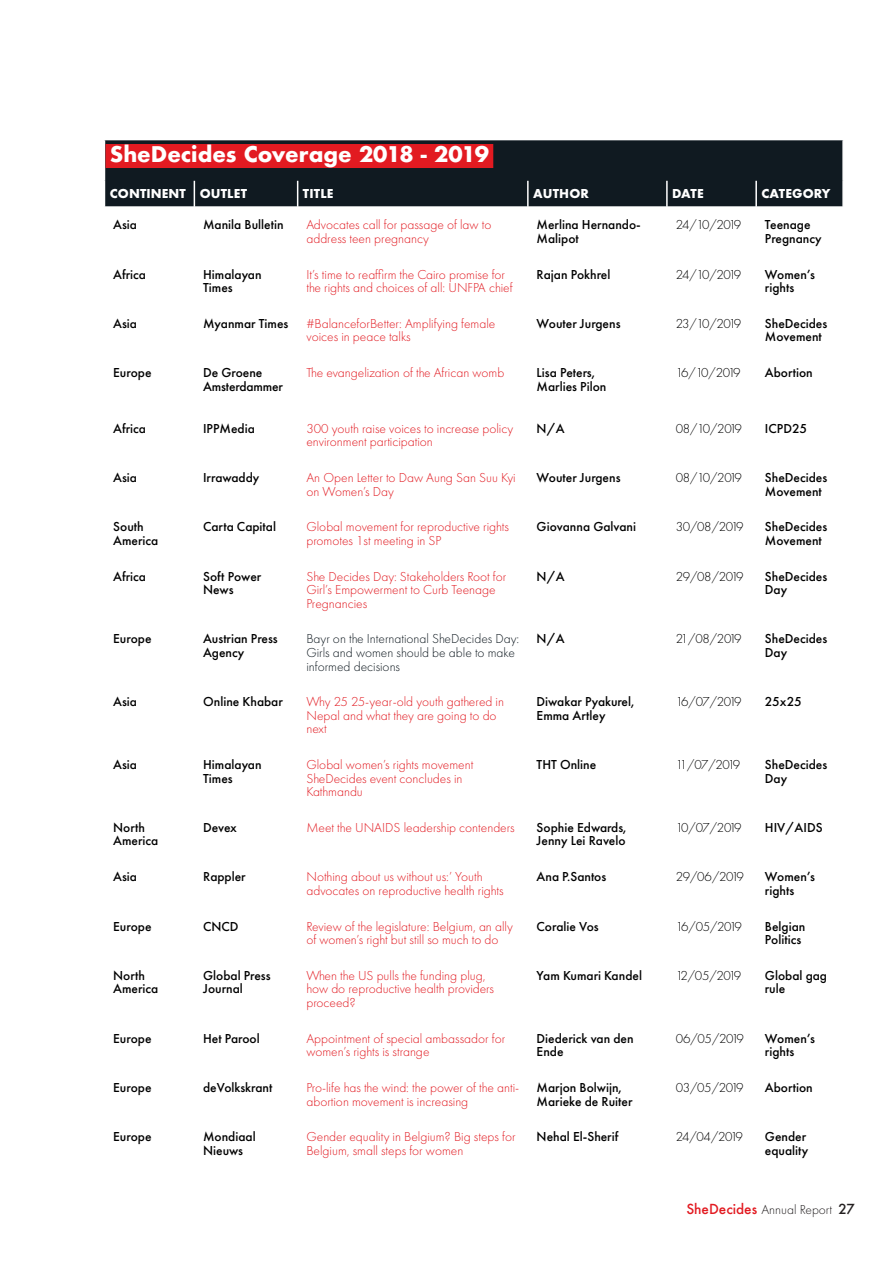
<style>
.page{position:relative;width:893px;height:1263px;background:#fff}
.page>*{position:absolute;margin:0;border:0;box-sizing:border-box;transform-origin:0 0}
.SubHeaders{font:700 21px "Futura";color:#fff}
.Footnote{font:300 13.5px/13.5px "Futura PT";color:#e21a21}
.Footnote-2{font:500 13.5px/13.5px "Futura PT";color:#000}
.Footnote-3{font:300 13.5px "Futura PT";letter-spacing:-.135em;color:#000}
.Footnote-4{font:300 13.5px/13.5px "Futura PT";color:#101a21}
.Footnote-5{font:700 13.5px "Futura PT";letter-spacing:.01em;color:#fff}
.t1{font:300 13.5px "Futura PT";color:#231f20}
.s1{font-family:"Futura";font-weight:500;color:#e21a21}
.s2{font-family:"Futura";font-weight:500}
</style>
<div class="page">
<div style="left:105px;top:140px;width:737px;height:66px;background:#101a21"></div>
<svg style="left:194px;top:181px;width:1px;height:25px"></svg>
<svg style="left:297px;top:181px;width:1px;height:25px"></svg>
<hr style="left:527px;top:181px;width:2px;height:25px;background:#fff">
<hr style="left:666px;top:181px;width:2px;height:25px;background:#fff">
<hr style="left:755px;top:181px;width:2px;height:25px;background:#fff">
<div style="left:106px;top:144px;width:387px;height:24px;background:#e21a21"></div>
<p class="SubHeaders" style="left:110px;top:139px;width:381px">SheDecides Coverage 2018 - 2019</p>
<p class="Footnote-5" style="left:110px;top:185px;width:78px">CONTINENT</p>
<p class="Footnote-5" style="left:200px;top:185px;width:49px">OUTLET</p>
<p class="Footnote-5" style="left:303px;top:185px;width:32px">TITLE</p>
<p class="Footnote-5" style="left:533px;top:185px;width:57px">AUTHOR</p>
<p class="Footnote-5" style="left:672px;top:185px;width:33px">DATE</p>
<p class="Footnote-5" style="left:761px;top:185px;width:70px">CATEGORY</p>
<p class="Footnote-2" style="left:113px;top:218px;width:25px">Asia</p>
<p class="Footnote-2" style="left:203px;top:218px;width:82px">Manila Bulletin</p>
<p class="Footnote" style="left:306px;top:218px;width:187px">Advocates call for passage of law to address teen pregnancy</p>
<p class="Footnote-2" style="left:537px;top:218px;width:106px">Merlina Hernando-<br>Malipot</p>
<p class="Footnote-3" style="left:676px;top:217px;width:67px">24/10/2019</p>
<p class="Footnote-2" style="left:765px;top:218px;width:58px">Teenage<br>Pregnancy</p>
<p class="Footnote-2" style="left:113px;top:267px;width:34px">Africa</p>
<p class="Footnote-2" style="left:203px;top:267px;width:60px">Himalayan<br>Times</p>
<p class="Footnote" style="left:306px;top:267px;width:208px">It’s time to reaffirm the Cairo promise for the rights and choices of all: UNFPA chief</p>
<p class="Footnote-2" style="left:537px;top:267px;width:75px">Rajan Pokhrel</p>
<p class="Footnote-3" style="left:676px;top:266px;width:67px">24/10/2019</p>
<p class="Footnote-2" style="left:765px;top:267px;width:51px">Women’s rights</p>
<p class="Footnote-2" style="left:113px;top:317px;width:25px">Asia</p>
<p class="Footnote-2" style="left:203px;top:317px;width:87px">Myanmar Times</p>
<p class="Footnote" style="left:306px;top:317px;width:190px">#BalanceforBetter: Amplifying female voices in peace talks</p>
<p class="Footnote-2" style="left:537px;top:317px;width:85px">Wouter Jurgens</p>
<p class="Footnote-3" style="left:676px;top:316px;width:67px">23/10/2019</p>
<p class="Footnote-2" style="left:765px;top:317px;width:64px">SheDecides<br>Movement</p>
<p class="Footnote-2" style="left:113px;top:366px;width:40px">Europe</p>
<p class="Footnote-2" style="left:203px;top:366px;width:61px">De Groene</p>
<p class="Footnote-2" style="left:203px;top:380px;width:81px">Amsterdammer</p>
<p class="Footnote" style="left:306px;top:366px;width:199px">The evangelization of the African womb</p>
<p class="Footnote-2" style="left:537px;top:366px;width:71px">Lisa Peters,<br>Marlies Pilon</p>
<p class="Footnote-3" style="left:676px;top:365px;width:66px">16/10/2019</p>
<p class="Footnote-2" style="left:765px;top:366px;width:49px">Abortion</p>
<p class="Footnote-2" style="left:113px;top:421px;width:34px">Africa</p>
<p class="Footnote-2" style="left:203px;top:421px;width:53px">IPPMedia</p>
<p class="Footnote" style="left:306px;top:422px;width:208px">300 youth raise voices to increase policy environment participation</p>
<p class="Footnote-2" style="left:537px;top:421px;width:30px">N/A</p>
<p class="Footnote-3" style="left:676px;top:421px;width:68px">08/10/2019</p>
<p class="Footnote-2" style="left:765px;top:421px;width:44px">ICPD25</p>
<p class="Footnote-2" style="left:113px;top:471px;width:25px">Asia</p>
<p class="Footnote-2" style="left:203px;top:471px;width:58px">Irrawaddy</p>
<p class="Footnote" style="left:306px;top:471px;width:211px">An Open Letter to Daw Aung San Suu Kyi on Women’s Day</p>
<p class="Footnote-2" style="left:537px;top:471px;width:85px">Wouter Jurgens</p>
<p class="Footnote-3" style="left:676px;top:470px;width:68px">08/10/2019</p>
<p class="Footnote-2" style="left:765px;top:471px;width:64px">SheDecides<br>Movement</p>
<p class="Footnote-2" style="left:113px;top:520px;width:47px">South<br>America</p>
<p class="Footnote-2" style="left:203px;top:520px;width:74px">Carta Capital</p>
<p class="Footnote" style="left:306px;top:520px;width:204px">Global movement for reproductive rights promotes 1st meeting in SP</p>
<p class="Footnote-2" style="left:537px;top:520px;width:101px">Giovanna Galvani</p>
<p class="Footnote-3" style="left:676px;top:519px;width:69px">30/08/2019</p>
<p class="Footnote-2" style="left:765px;top:520px;width:64px">SheDecides<br>Movement</p>
<p class="Footnote-2" style="left:113px;top:569px;width:34px">Africa</p>
<p class="Footnote-2" style="left:203px;top:569px;width:60px">Soft Power<br>News</p>
<p class="Footnote" style="left:306px;top:569px;width:201px">She Decides Day: Stakeholders Root for<br>Girl’s Empowerment to Curb Teenage<br>Pregnancies</p>
<p class="Footnote-2" style="left:537px;top:569px;width:30px">N/A</p>
<p class="Footnote-3" style="left:676px;top:568px;width:69px">29/08/2019</p>
<p class="Footnote-2" style="left:765px;top:569px;width:64px">SheDecides<br>Day</p>
<p class="Footnote-2" style="left:113px;top:632px;width:40px">Europe</p>
<p class="Footnote-2" style="left:203px;top:632px;width:76px">Austrian Press<br>Agency</p>
<p class="Footnote-4" style="left:306px;top:632px;width:214px">Bayr on the International SheDecides Day:<br>Girls and women should be able to make informed decisions</p>
<p class="Footnote-2" style="left:537px;top:632px;width:30px">N/A</p>
<p class="Footnote-3" style="left:676px;top:631px;width:67px">21/08/2019</p>
<p class="Footnote-2" style="left:765px;top:632px;width:64px">SheDecides<br>Day</p>
<p class="Footnote-2" style="left:113px;top:695px;width:25px">Asia</p>
<p class="Footnote-2" style="left:203px;top:695px;width:81px">Online Khabar</p>
<p class="Footnote" style="left:306px;top:695px;width:199px">Why 25 25-year-old youth gathered in<br>Nepal and what they are going to do next</p>
<p class="Footnote-2" style="left:537px;top:695px;width:99px">Diwakar Pyakurel,<br>Emma Artley</p>
<p class="Footnote-3" style="left:676px;top:694px;width:67px">16/07/2019</p>
<p class="Footnote-2" style="left:765px;top:695px;width:38px">25x25</p>
<p class="Footnote-2" style="left:113px;top:758px;width:25px">Asia</p>
<p class="Footnote-2" style="left:203px;top:758px;width:60px">Himalayan<br>Times</p>
<p class="Footnote" style="left:306px;top:758px;width:168px">Global women’s rights movement<br>SheDecides event concludes in<br>Kathmandu</p>
<p class="Footnote-2" style="left:537px;top:758px;width:61px">THT Online</p>
<p class="Footnote-3" style="left:676px;top:757px;width:66px">11/07/2019</p>
<p class="Footnote-2" style="left:765px;top:758px;width:64px">SheDecides<br>Day</p>
<p class="Footnote-2" style="left:113px;top:821px;width:47px">North<br>America</p>
<p class="Footnote-2" style="left:203px;top:821px;width:35px">Devex</p>
<p class="Footnote" style="left:306px;top:821px;width:210px">Meet the UNAIDS leadership contenders</p>
<p class="Footnote-2" style="left:537px;top:821px;width:91px">Sophie Edwards,<br>Jenny Lei Ravelo</p>
<p class="Footnote-3" style="left:676px;top:820px;width:67px">10/07/2019</p>
<p class="Footnote-2" style="left:765px;top:821px;width:59px">HIV/AIDS</p>
<p class="Footnote-2" style="left:113px;top:870px;width:25px">Asia</p>
<p class="Footnote-2" style="left:203px;top:870px;width:44px">Rappler</p>
<p class="Footnote" style="left:306px;top:870px;width:199px">Nothing about us without us:’ Youth advocates on reproductive health rights</p>
<p class="Footnote-2" style="left:537px;top:870px;width:71px">Ana P.Santos</p>
<p class="Footnote-3" style="left:676px;top:869px;width:70px">29/06/2019</p>
<p class="Footnote-2" style="left:765px;top:870px;width:51px">Women’s rights</p>
<p class="Footnote-2" style="left:113px;top:919px;width:40px">Europe</p>
<p class="Footnote-2" style="left:203px;top:919px;width:37px">CNCD</p>
<p class="Footnote" style="left:306px;top:919px;width:208px">Review of the legislature: Belgium, an ally of women’s right but still so much to do</p>
<p class="Footnote-2" style="left:537px;top:919px;width:64px">Coralie Vos</p>
<p class="Footnote-3" style="left:676px;top:918px;width:68px">16/05/2019</p>
<p class="Footnote-2" style="left:765px;top:919px;width:42px">Belgian<br>Politics</p>
<p class="Footnote-2" style="left:113px;top:969px;width:47px">North<br>America</p>
<p class="Footnote-2" style="left:203px;top:969px;width:69px">Global Press<br>Journal</p>
<p class="Footnote" style="left:306px;top:969px;width:189px">When the US pulls the funding plug, how do reproductive health providers proceed?</p>
<p class="Footnote-2" style="left:537px;top:969px;width:107px">Yam Kumari Kandel</p>
<p class="Footnote-3" style="left:676px;top:968px;width:67px">12/05/2019</p>
<p class="Footnote-2" style="left:765px;top:969px;width:64px">Global gag rule</p>
<p class="Footnote-2" style="left:113px;top:1031px;width:40px">Europe</p>
<p class="Footnote-2" style="left:203px;top:1031px;width:58px">Het Parool</p>
<p class="Footnote" style="left:306px;top:1031px;width:200px">Appointment of special ambassador for women’s rights is strange</p>
<p class="Footnote-2" style="left:537px;top:1031px;width:99px">Diederick van den<br>Ende</p>
<p class="Footnote-3" style="left:676px;top:1030px;width:70px">06/05/2019</p>
<p class="Footnote-2" style="left:765px;top:1031px;width:51px">Women’s rights</p>
<p class="Footnote-2" style="left:113px;top:1081px;width:40px">Europe</p>
<p class="Footnote-2" style="left:203px;top:1081px;width:71px">deVolkskrant</p>
<p class="Footnote" style="left:306px;top:1081px;width:214px">Pro-life has the wind: the power of the anti&shy;abortion movement is increasing</p>
<p class="Footnote-2" style="left:537px;top:1081px;width:97px">Marjon Bolwijn,<br>Marieke de Ruiter</p>
<p class="Footnote-3" style="left:676px;top:1080px;width:69px">03/05/2019</p>
<p class="Footnote-2" style="left:765px;top:1081px;width:49px">Abortion</p>
<p class="Footnote-2" style="left:113px;top:1130px;width:40px">Europe</p>
<p class="Footnote-2" style="left:203px;top:1130px;width:54px">Mondiaal<br>Nieuws</p>
<p class="Footnote" style="left:306px;top:1130px;width:211px">Gender equality in Belgium? Big steps for<br>Belgium, small steps for women</p>
<p class="Footnote-2" style="left:537px;top:1130px;width:83px">Nehal El-Sherif</p>
<p class="Footnote-3" style="left:676px;top:1129px;width:69px">24/04/2019</p>
<p class="Footnote-2" style="left:765px;top:1130px;width:45px">Gender equality</p>
<p class="t1" style="left:686px;top:1202px;width:170px"><span class="s1">SheDecides</span> Annual Report <span class="s2">27</span></p>
</div>
